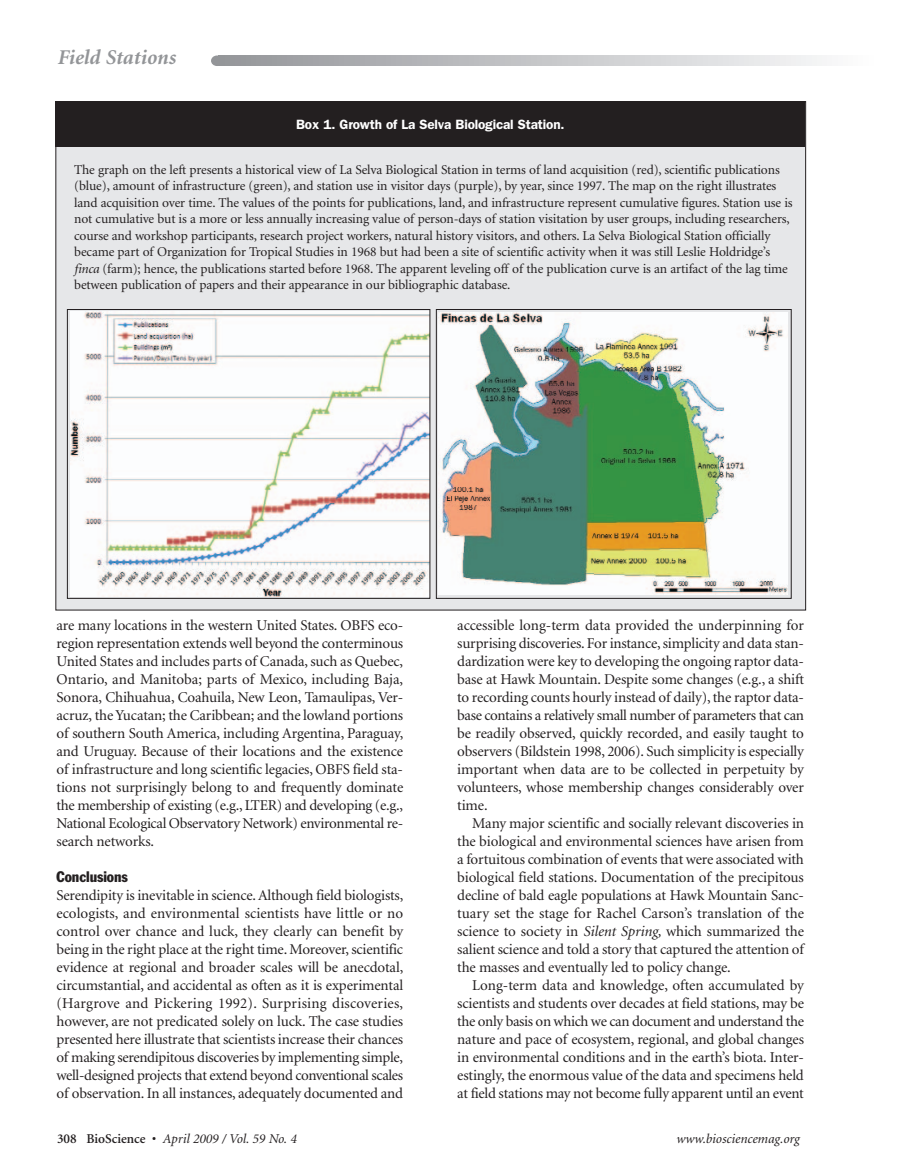
<style>
.page{position:relative;width:918px;height:1175px;background:#fff}
.page>*{position:absolute;margin:0;border:0;box-sizing:border-box;transform-origin:0 0}
.t1{font:italic 700 21px "Minion";color:#939598}
.t2{font:15px/18px "Minion";letter-spacing:-.01em;color:#231f20;text-align:justify}
.t3{font:condensed 15px "Franklin Gothic";letter-spacing:-.005em;color:#231f20}
.t4{font:13.5px/16.5px "Minion";letter-spacing:-.01em;color:#231f20}
.t5{font:italic 13.5px "Minion";color:#231f20}
.t6{font:600 13.5px "Franklin Gothic";letter-spacing:-.01em;color:#fff}
.s1{font-style:italic}
.s2{font-weight:600;font-style:normal}
</style>
<div class="page">
<div style="left:211px;top:55px;width:12px;height:11px;background:#939598;border-radius:50%"></div>
<svg style="left:219px;top:55px;width:603px;height:11px"></svg>
<div style="left:56px;top:102px;width:750px;height:508px;background:#e6e7e9"></div>
<div style="left:55px;top:101px;width:750px;height:45px;background:#231f20"></div>
<img style="left:70px;top:311px;width:358px;height:285px">
<div style="left:67px;top:309px;width:363px;height:289px;border:1px solid #231f20"></div>
<img style="left:439px;top:312px;width:349px;height:283px">
<div style="left:436px;top:309px;width:356px;height:289px;border:1px solid #231f20"></div>
<h1 class="t1" style="left:57px;top:49px;width:120px">Field Stations</h1>
<p class="t6" style="left:296px;top:119px;width:270px">Box 1. Growth of La Selva Biological Station.</p>
<p class="t4" style="left:74px;top:162px;width:720px">The graph on the left presents a historical view of La Selva Biological Station in terms of land acquisition (red), scientific publications (blue), amount of infrastructure (green), and station use in visitor days (purple), by year, since 1997. The map on the right illustrates land acquisition over time. The values of the points for publications, land, and infrastructure represent cumulative figures. Station use is not cumulative but is a more or less annually increasing value of person-days of station visitation by user groups, including researchers, course and workshop participants, research project workers, natural history visitors, and others. La Selva Biological Station officially became part of Organization for Tropical Studies in 1968 but had been a site of scientific activity when it was still Leslie Holdridge’s <span class="s1">finca</span> (farm); hence, the publications started before 1968. The apparent leveling off of the publication curve is an artifact of the lag time between publication of papers and their appearance in our bibliographic database.</p>
<p class="t2" style="left:57px;top:617px;width:348px">are many locations in the western United States. OBFS eco - region representation extends well beyond the conterminous United States and includes parts of Canada, such as Quebec, Ontario, and Manitoba; parts of Mexico, including Baja, Sonora, Chihuahua, Coahuila, New Leon, Tamaulipas, Ver&shy;acruz, the Yucatan; the Caribbean; and the lowland portions of southern South America, including Argentina, Paraguay, and Uruguay. Because of their locations and the existence of infrastructure and long scientific legacies, OBFS field sta&shy;tions not surprisingly belong to and frequently dominate the membership of existing (e.g., LTER) and developing (e.g., National Ecological Observatory Network) environmental re&shy;search networks.</p>
<p class="t3" style="left:57px;top:871px;width:73px">Conclusions</p>
<p class="t2" style="left:57px;top:887px;width:348px">Serendipity is inevitable in science. Although field biologists, ecologists, and environmental scientists have little or no control over chance and luck, they clearly can benefit by being in the right place at the right time. Moreover, scientific evidence at regional and broader scales will be anecdotal, circumstantial, and accidental as often as it is experimental (Hargrove and Pickering 1992). Surprising discoveries, however, are not predicated solely on luck. The case studies presented here illustrate that scientists increase their chances of making serendipitous discoveries by implementing simple, well-designed projects that extend beyond conventional scales of observation. In all instances, adequately documented and</p>
<p class="t2" style="left:457px;top:617px;width:348px">accessible long-term data provided the underpinning for surprising discoveries. For instance, simplicity and data stan&shy;dardization were key to developing the ongoing raptor data&shy;base at Hawk Mountain. Despite some changes (e.g., a shift to recording counts hourly instead of daily), the raptor data&shy;base contains a relatively small number of parameters that can be readily observed, quickly recorded, and easily taught to observers (Bildstein 1998, 2006). Such simplicity is especially important when data are to be collected in perpetuity by volunteers, whose membership changes considerably over time.</p>
<p class="t2" style="left:457px;top:815px;width:348px;text-indent:15px">Many major scientific and socially relevant discoveries in the biological and environmental sciences have arisen from a fortuitous combination of events that were associated with biological field stations. Documentation of the precipitous decline of bald eagle populations at Hawk Mountain Sanc&shy;tuary set the stage for Rachel Carson’s translation of the science to society in <span class="s1">Silent Spring,</span> which summarized the salient science and told a story that captured the attention of the masses and eventually led to policy change.</p>
<p class="t2" style="left:457px;top:977px;width:348px;text-indent:15px">Long-term data and knowledge, often accumulated by scientists and students over decades at field stations, may be the only basis on which we can document and understand the nature and pace of ecosystem, regional, and global changes in environmental conditions and in the earth’s biota. Inter&shy;estingly, the enormous value of the data and specimens held at field stations may not become fully apparent until an event</p>
<p class="t5" style="left:57px;top:1132px;width:241px"><span class="s2">308 BioScience •</span> April 2009 / Vol. 59 No. 4</p>
<p class="t5" style="left:676px;top:1132px;width:125px">www.biosciencemag.org</p>
</div>
